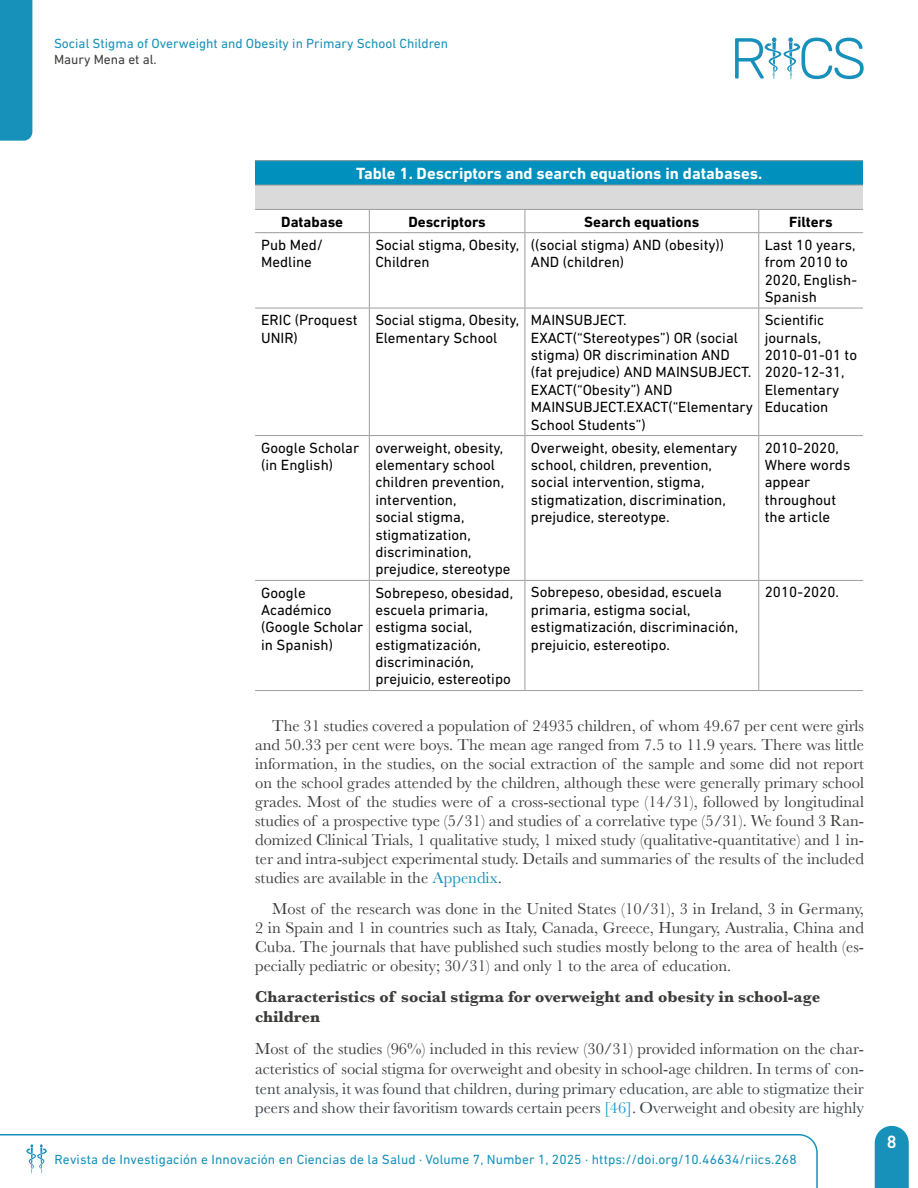
<style>
.page{position:relative;width:918px;height:1188px;background:#fff}
.page>*{position:absolute;margin:0;border:0;box-sizing:border-box;transform-origin:0 0}
.t1{font:500 18px "DIN Next LT Pro";color:#fff}
.t2{font:16.5px/18.9px "Baskerville";color:#3c3c3b;text-align:justify}
.t3{font:16.5px/19.8px "Baskerville";color:#384146;text-align:justify}
.t4{font:700 16.5px/19.8px "Baskerville";color:#3c3c3b}
.t5{font:700 16.5px "DIN Next LT Pro";color:#fff}
.t6{font:15px/17.4px "DIN Next LT Pro";color:#000}
.t7{font:700 15px "DIN Next LT Pro";color:#000}
.t8{font:13.5px "DIN Next LT Pro";letter-spacing:.01em;color:#1791ba}
.t9{font:13.5px "DIN Next LT Pro";color:#3c3c3b}
.s1{color:#1791ba}
.s2{color:#3c3c3b}
.s3{color:#1a9bc4}
</style>
<div class="page">
<svg style="left:875px;top:1126px;width:34px;height:62px"></svg>
<div style="left:0;top:0;width:32px;height:141px;background:#1791ba"></div>
<svg style="left:735px;top:37px;width:129px;height:42px"></svg>
<svg style="left:0;top:1134px;width:818px;height:54px"></svg>
<div style="left:255px;top:161px;width:608px;height:24px;background:#0090bd"></div>
<div style="left:255px;top:185px;width:608px;height:24px;background:#dadada"></div>
<hr style="left:255px;top:160px;width:114px;height:1px;background:#9d9d9c">
<hr style="left:369px;top:160px;width:156px;height:1px;background:#9d9d9c">
<hr style="left:525px;top:160px;width:234px;height:1px;background:#9d9d9c">
<hr style="left:759px;top:160px;width:104px;height:1px;background:#9d9d9c">
<hr style="left:255px;top:185px;width:114px;height:1px;background:#9d9d9c">
<hr style="left:369px;top:185px;width:156px;height:1px;background:#9d9d9c">
<hr style="left:525px;top:185px;width:234px;height:1px;background:#9d9d9c">
<hr style="left:759px;top:185px;width:104px;height:1px;background:#9d9d9c">
<hr style="left:255px;top:209px;width:114px;height:1px;background:#9d9d9c">
<hr style="left:369px;top:209px;width:156px;height:1px;background:#9d9d9c">
<svg style="left:369px;top:210px;width:1px;height:22px"></svg>
<hr style="left:525px;top:209px;width:234px;height:1px;background:#9d9d9c">
<svg style="left:525px;top:210px;width:1px;height:22px"></svg>
<hr style="left:759px;top:209px;width:104px;height:1px;background:#9d9d9c">
<svg style="left:758px;top:210px;width:1px;height:22px"></svg>
<hr style="left:255px;top:232px;width:114px;height:1px;background:#9d9d9c">
<hr style="left:369px;top:232px;width:156px;height:1px;background:#9d9d9c">
<hr style="left:369px;top:233px;width:1px;height:75px;background:#9d9d9c">
<hr style="left:525px;top:232px;width:234px;height:1px;background:#9d9d9c">
<hr style="left:525px;top:233px;width:1px;height:75px;background:#9d9d9c">
<hr style="left:759px;top:232px;width:104px;height:1px;background:#9d9d9c">
<hr style="left:758px;top:233px;width:1px;height:75px;background:#9d9d9c">
<hr style="left:255px;top:308px;width:114px;height:1px;background:#9d9d9c">
<hr style="left:369px;top:308px;width:156px;height:1px;background:#9d9d9c">
<hr style="left:369px;top:308px;width:1px;height:127px;background:#9d9d9c">
<hr style="left:525px;top:308px;width:234px;height:1px;background:#9d9d9c">
<hr style="left:525px;top:308px;width:1px;height:127px;background:#9d9d9c">
<hr style="left:759px;top:308px;width:104px;height:1px;background:#9d9d9c">
<hr style="left:758px;top:308px;width:1px;height:127px;background:#9d9d9c">
<hr style="left:255px;top:435px;width:114px;height:1px;background:#9d9d9c">
<hr style="left:369px;top:435px;width:156px;height:1px;background:#9d9d9c">
<hr style="left:369px;top:436px;width:1px;height:144px;background:#9d9d9c">
<hr style="left:525px;top:435px;width:234px;height:1px;background:#9d9d9c">
<hr style="left:525px;top:436px;width:1px;height:144px;background:#9d9d9c">
<hr style="left:759px;top:435px;width:104px;height:1px;background:#9d9d9c">
<hr style="left:758px;top:436px;width:1px;height:144px;background:#9d9d9c">
<hr style="left:255px;top:580px;width:114px;height:1px;background:#9d9d9c">
<hr style="left:369px;top:580px;width:156px;height:1px;background:#9d9d9c">
<hr style="left:369px;top:581px;width:1px;height:109px;background:#9d9d9c">
<hr style="left:525px;top:580px;width:234px;height:1px;background:#9d9d9c">
<hr style="left:525px;top:581px;width:1px;height:109px;background:#9d9d9c">
<hr style="left:759px;top:580px;width:104px;height:1px;background:#9d9d9c">
<hr style="left:758px;top:581px;width:1px;height:109px;background:#9d9d9c">
<hr style="left:255px;top:690px;width:114px;height:1px;background:#9d9d9c">
<hr style="left:369px;top:690px;width:156px;height:1px;background:#9d9d9c">
<hr style="left:525px;top:690px;width:234px;height:1px;background:#9d9d9c">
<hr style="left:759px;top:690px;width:104px;height:1px;background:#9d9d9c">
<p class="t8" style="left:54px;top:35px;width:396px">Social Stigma of Overweight and Obesity in Primary School Children</p>
<p class="t9" style="left:54px;top:51px;width:104px">Maury Mena et al.</p>
<p class="t5" style="left:356px;top:164px;width:408px">Table 1. Descriptors and search equations in databases.</p>
<p class="t7" style="left:281px;top:213px;width:63px">Database</p>
<p class="t7" style="left:408px;top:213px;width:79px">Descriptors</p>
<p class="t7" style="left:584px;top:213px;width:117px">Search equations</p>
<p class="t7" style="left:789px;top:213px;width:45px">Filters</p>
<p class="t6" style="left:261px;top:236px;width:63px">Pub Med/<br>Medline</p>
<p class="t6" style="left:375px;top:236px;width:145px">Social stigma, Obesity,<br>Children</p>
<p class="t6" style="left:531px;top:236px;width:195px">((social stigma) AND (obesity))<br>AND (children)</p>
<p class="t6" style="left:765px;top:236px;width:94px">Last 10 years, from 2010 to<br>2020, English-<br>Spanish</p>
<p class="t6" style="left:261px;top:311px;width:98px">ERIC (Proquest<br>UNIR)</p>
<p class="t6" style="left:375px;top:311px;width:145px">Social stigma, Obesity,<br>Elementary School</p>
<p class="t6" style="left:531px;top:311px;width:223px">MAINSUBJECT.<br>EXACT(“Stereotypes”) OR (social stigma) OR discrimination AND (fat prejudice) AND MAINSUBJECT.<br>EXACT(“Obesity”) AND<br>MAINSUBJECT.EXACT(“Elementary<br>School Students”)</p>
<p class="t6" style="left:765px;top:311px;width:94px">Scientific journals,<br>2010-01-01 to<br>2020-12-31,<br>Elementary<br>Education</p>
<p class="t6" style="left:261px;top:439px;width:100px">Google Scholar (in English)</p>
<p class="t6" style="left:375px;top:439px;width:137px">overweight, obesity, elementary school children prevention, intervention,<br>social stigma, stigmatization, discrimination, prejudice, stereotype</p>
<p class="t6" style="left:531px;top:439px;width:208px">Overweight, obesity, elementary school, children, prevention, social intervention, stigma, stigmatization, discrimination, prejudice, stereotype.</p>
<p class="t6" style="left:765px;top:439px;width:87px">2010-2020,<br>Where words appear throughout the article</p>
<p class="t6" style="left:261px;top:584px;width:104px">Google<br>Académico (Google Scholar in Spanish)</p>
<p class="t6" style="left:375px;top:584px;width:139px">Sobrepeso, obesidad, escuela primaria, estigma social, estigmatización, discriminación, prejuicio, estereotipo</p>
<p class="t6" style="left:531px;top:584px;width:209px">Sobrepeso, obesidad, escuela primaria, estigma social, estigmatización, discriminación, prejuicio, estereotipo.</p>
<p class="t6" style="left:765px;top:583px;width:76px">2010-2020.</p>
<p class="t2" style="left:255px;top:716px;width:610px;text-indent:17px">The 31 studies covered a population of 24935 children, of whom 49.67 per cent were girls and 50.33 per cent were boys. The mean age ranged from 7.5 to 11.9 years. There was little information, in the studies, on the social extraction of the sample and some did not report on the school grades attended by the children, although these were generally primary school grades. Most of the studies were of a cross-sectional type (14/31), followed by longitudinal studies of a prospective type (5/31) and studies of a correlative type (5/31). We found 3 Ran&shy;domized Clinical Trials, 1 qualitative study, 1 mixed study (qualitative-quantitative) and 1 in&shy;ter and intra-subject experimental study. Details and summaries of the results of the included studies are available in the <span class="s1">Appendix</span>.</p>
<p class="t2" style="left:255px;top:899px;width:610px;text-indent:17px">Most of the research was done in the United States (10/31), 3 in Ireland, 3 in Germany, 2 in Spain and 1 in countries such as Italy, Canada, Greece, Hungary, Australia, China and Cuba. The journals that have published such studies mostly belong to the area of health (es&shy;pecially pediatric or obesity; 30/31) and only 1 to the area of education.</p>
<p class="t4" style="left:255px;top:987px;width:567px">Characteristics of social stigma for overweight and obesity in school-age children</p>
<p class="t3" style="left:255px;top:1039px;width:610px"><span class="s2">Most of the studies (96%) included in this review (30/31) provided information on the char&shy;acteristics of social stigma for overweight and obesity in school-age children.</span> In terms of con&shy;tent analysis, it was found that children, during primary education, are able to stigmatize their peers and show their favoritism towards certain peers <span class="s3">[46]</span>. Overweight and obesity are highly</p>
<p class="t8" style="left:55px;top:1152px;width:744px">Revista de Investigación e Innovación en Ciencias de la Salud · Volume 7, Number 1, 2025 · https://doi.org/10.46634/riics.268</p>
<p class="t1" style="left:887px;top:1131px;width:11px">8</p>
</div>
